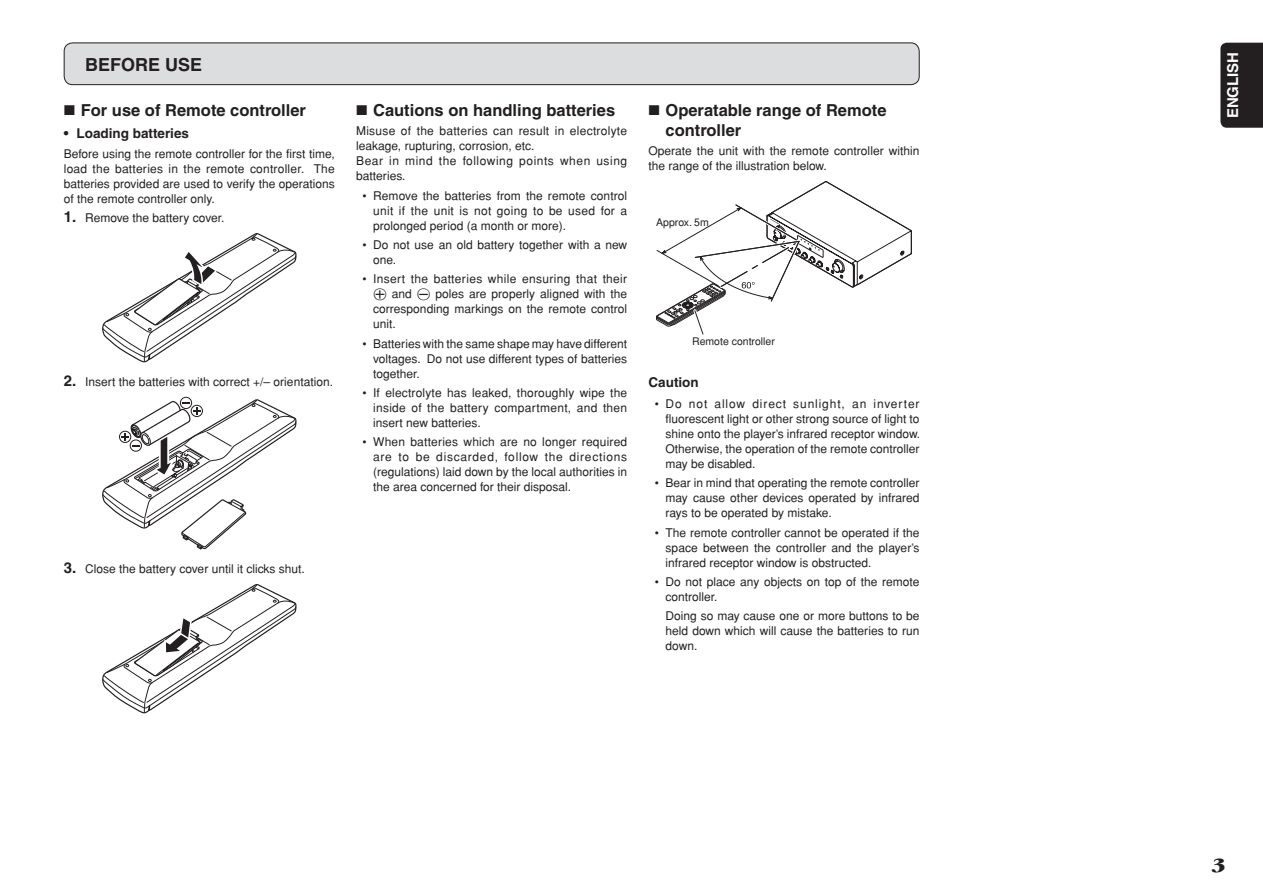
<style>
.page{position:relative;width:1263px;height:893px;background:#fff}
.page>*{position:absolute;margin:0;border:0;box-sizing:border-box;transform-origin:0 0}
.t1{font:italic ultra-condensed 19.5px "Garamond";color:#231f20;scale:1.4 1}
.t2{font:700 18px "Helvetica";color:#231f20}
.t3{font:700 16.5px/19.5px "Helvetica";color:#231f20}
.t4{font:700 15px "Helvetica";color:#fff}
.t5{font:700 13.5px "Helvetica";color:#231f20}
.t6{font:12px/15px "Helvetica";color:#231f20;text-align:justify}
.t7{font:12px/15px "Helvetica";letter-spacing:.02em;color:#231f20}
.t8{font:10.5px "Helvetica";color:#231f20}
.s1{font-family:"Audio Font";font-weight:400}
.s2{font-weight:700;font-size:15px}
.s3{font-family:"Audio Font"}
</style>
<div class="page">
<div style="left:64px;top:43px;width:855px;height:42px;background:#dcdddf;border-radius:9px"></div>
<div style="left:64px;top:43px;width:855px;height:42px;border:1px solid #231f20;border-radius:9px"></div>
<div style="left:1220px;top:43px;width:43px;height:85px;background:#231f20"></div>
<svg style="left:102px;top:233px;width:194px;height:129px"></svg>
<div style="left:180px;top:397px;width:12px;height:12px;border:1px solid #231f20;border-radius:50%"></div>
<svg style="left:102px;top:398px;width:194px;height:151px"></svg>
<svg style="left:102px;top:584px;width:194px;height:129px"></svg>
<svg style="left:656px;top:181px;width:256px;height:154px"></svg>
<h2 class="t2" style="left:85px;top:59px;width:119px">BEFORE USE</h2>
<h3 class="t3" style="left:64px;top:102px;width:244px"><span class="s1">7</span> For use of Remote controller</h3>
<p class="t5" style="left:64px;top:129px;width:127px">• Loading batteries</p>
<p class="t6" style="left:64px;top:147px;width:273px">Before using the remote controller for the first time, load the batteries in the remote controller. The batteries provided are used to verify the operations of the remote controller only.</p>
<p class="t6" style="left:64px;top:211px;width:162px"><span class="s2">1.</span> Remove the battery cover.</p>
<p class="t6" style="left:64px;top:375px;width:271px"><span class="s2">2.</span> Insert the batteries with correct +/– orientation.</p>
<p class="t6" style="left:64px;top:562px;width:242px"><span class="s2">3.</span> Close the battery cover until it clicks shut.</p>
<h3 class="t3" style="left:356px;top:102px;width:261px"><span class="s1">7</span> Cautions on handling batteries</h3>
<p class="t7" style="left:356px;top:125px;width:273px">Misuse of the batteries can result in electrolyte leakage, rupturing, corrosion, etc.<br>Bear in mind the following points when using batteries.</p>
<p class="t6" style="left:373px;top:189px;width:256px;text-indent:-11px">• Remove the batteries from the remote control unit if the unit is not going to be used for a prolonged period (a month or more).</p>
<p class="t6" style="left:373px;top:238px;width:256px;text-indent:-11px">• Do not use an old battery together with a new one.</p>
<p class="t6" style="left:373px;top:273px;width:256px;text-indent:-11px">• Insert the batteries while ensuring that their <span class="s3">ª</span> and <span class="s3">·</span> poles are properly aligned with the corresponding markings on the remote control unit.</p>
<p class="t6" style="left:373px;top:337px;width:256px;text-indent:-11px">• Batteries with the same shape may have different voltages. Do not use different types of batteries together.</p>
<p class="t6" style="left:373px;top:386px;width:256px;text-indent:-11px">• If electrolyte has leaked, thoroughly wipe the inside of the battery compartment, and then insert new batteries.</p>
<p class="t6" style="left:373px;top:435px;width:256px;text-indent:-11px">• When batteries which are no longer required are to be discarded, follow the directions (regulations) laid down by the local authorities in the area concerned for their disposal.</p>
<h3 class="t3" style="left:665px;top:102px;width:222px;text-indent:-17px"><span class="s1">7</span> Operatable range of Remote controller</h3>
<p class="t6" style="left:648px;top:144px;width:273px">Operate the unit with the remote controller within the range of the illustration below.</p>
<p class="t8" style="left:656px;top:218px;width:54px">Approx. 5m</p>
<p class="t8" style="left:692px;top:338px;width:84px">Remote controller</p>
<p class="t5" style="left:648px;top:377px;width:52px">Caution</p>
<p class="t6" style="left:665px;top:398px;width:256px;text-indent:-11px">• Do not allow direct sunlight, an inverter fluorescent light or other strong source of light to shine onto the player’s infrared receptor window.<br>Otherwise, the operation of the remote controller may be disabled.</p>
<p class="t6" style="left:665px;top:477px;width:256px;text-indent:-11px">• Bear in mind that operating the remote controller may cause other devices operated by infrared rays to be operated by mistake.</p>
<p class="t6" style="left:665px;top:526px;width:256px;text-indent:-11px">• The remote controller cannot be operated if the space between the controller and the player’s infrared receptor window is obstructed.</p>
<p class="t6" style="left:665px;top:575px;width:256px;text-indent:-11px">• Do not place any objects on top of the remote controller.</p>
<p class="t6" style="left:665px;top:610px;width:256px">Doing so may cause one or more buttons to be held down which will cause the batteries to run down.</p>
<p class="t4" style="left:1227px;top:118px;width:68px;rotate:-90deg">ENGLISH</p>
<h1 class="t1" style="left:1213px;top:857px;width:11px">3</h1>
</div>
